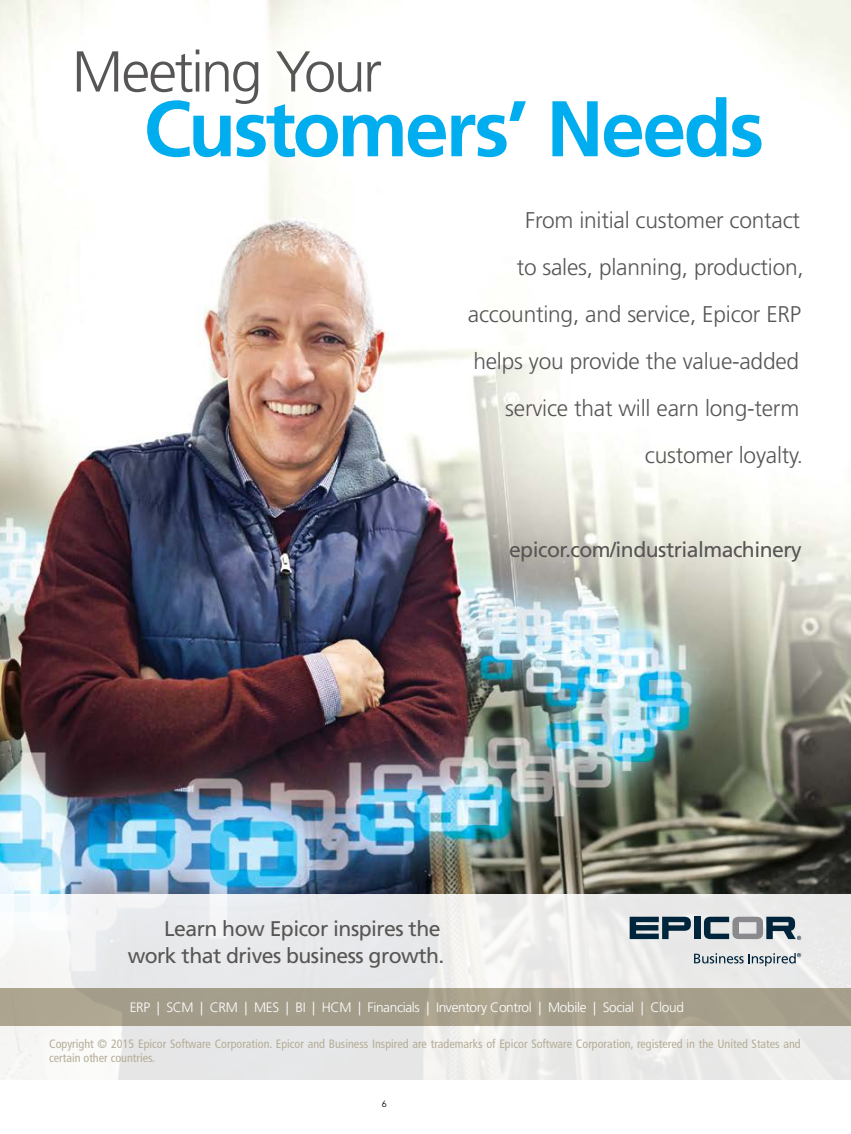
<style>
.page{position:relative;width:851px;height:1134px;background:#fff}
.page>*{position:absolute;margin:0;border:0;box-sizing:border-box;transform-origin:0 0}
.t1{font:700 78.75px "Frutiger LT Std";letter-spacing:-.035em;color:#00aeef}
.t2{font:300 57.6px "Frutiger LT Std";letter-spacing:-.045em;color:#585555}
.t3{font:300 22.65px/47px "Frutiger LT Std";letter-spacing:-.01em;color:#585555;text-align:right}
.t4{font:21.15px/27.3px "Frutiger LT Std";letter-spacing:-.025em;color:#585555;text-align:right}
.t5{font:300 13.65px "Frutiger LT Std";letter-spacing:-.025em;color:#fff}
.t6{font:condensed 12.15px/14.5px "Frutiger LT Std";color:#b5ad98}
.t7{font:9px "Avenir LT Std";color:#000}
</style>
<div class="page">
<img style="left:0;top:0;width:850px;height:894px">
<svg style="left:0;top:894px;width:850px;height:186px;fill:#e9eaeb"></svg>
<div style="left:694px;top:917px;width:6px;height:22px;background:#00243b"></div>
<svg style="left:629px;top:917px;width:61px;height:22px"></svg>
<svg style="left:704px;top:917px;width:97px;height:23px;background:#839099"></svg>
<svg style="left:694px;top:953px;width:107px;height:13px"></svg>
<div style="left:0;top:989px;width:850px;height:37px;background:#a59e8b"></div>
<h2 class="t2" style="left:72px;top:39px;width:312px">Meeting Your</h2>
<h1 class="t1" style="left:143px;top:83px;width:622px">Customers’ Needs</h1>
<p class="t3" style="left:468px;top:198px;width:337px">From initial customer contact<br>to sales, planning, production, accounting, and service, Epicor ERP helps you provide the value-added service that will earn long-term customer loyalty.</p>
<p class="t4" style="left:509px;top:536px;width:294px">epicor.com/industrialmachinery</p>
<p class="t4" style="left:128px;top:915px;width:318px">Learn how Epicor inspires the work that drives business growth.</p>
<p class="t5" style="left:130px;top:1000px;width:556px">ERP | SCM | CRM | MES | BI | HCM | Financials | Inventory Control | Mobile | Social | Cloud</p>
<p class="t6" style="left:49px;top:1036px;width:753px">Copyright © 2015 Epicor Software Corporation. Epicor and Business Inspired are trademarks of Epicor Software Corporation, registered in the United States and certain other countries.</p>
<p class="t7" style="left:382px;top:1099px;width:7px">6</p>
</div>
